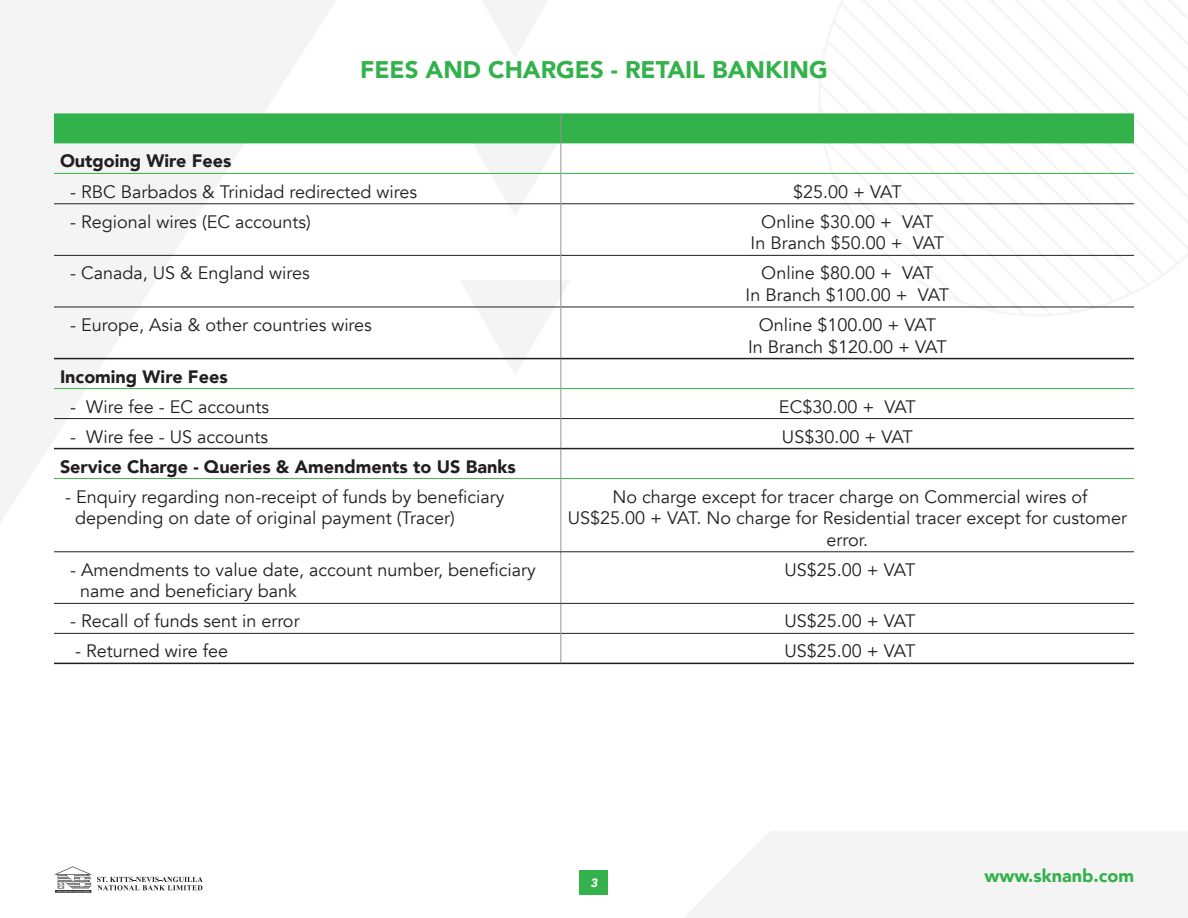
<style>
.page{position:relative;width:1188px;height:918px;background:#fff}
.page>*{position:absolute;margin:0;border:0;box-sizing:border-box;transform-origin:0 0}
.t1{font:900 24px "Avenir";color:#33b14a}
.t2{font:18px/21.6px "Avenir";color:#231f20;text-align:center}
.t3{font:900 18px "Avenir";color:#231f20}
.t4{font:900 18px "Avenir";color:#33b14a}
.t5{font:italic 900 12px "Avenir";color:#fff}
</style>
<div class="page">
<img style="left:0;top:0;width:1188px;height:918px">
<svg style="left:54px;top:866px;width:149px;height:27px"></svg>
<div style="left:580px;top:870px;width:28px;height:25px;background:#33b14a"></div>
<div style="left:54px;top:113px;width:1080px;height:30px;background:#33b14a"></div>
<hr style="left:54px;top:204px;width:507px;height:1px;background:#231f20">
<hr style="left:561px;top:204px;width:573px;height:1px;background:#231f20">
<hr style="left:54px;top:255px;width:507px;height:1px;background:#231f20">
<hr style="left:561px;top:255px;width:573px;height:1px;background:#231f20">
<hr style="left:54px;top:307px;width:507px;height:1px;background:#231f20">
<hr style="left:561px;top:307px;width:573px;height:1px;background:#231f20">
<hr style="left:54px;top:418px;width:507px;height:1px;background:#231f20">
<hr style="left:561px;top:418px;width:573px;height:1px;background:#231f20">
<hr style="left:54px;top:633px;width:507px;height:1px;background:#231f20">
<hr style="left:561px;top:633px;width:573px;height:1px;background:#231f20">
<hr style="left:54px;top:173px;width:507px;height:1px;background:#33b14a">
<hr style="left:561px;top:173px;width:573px;height:1px;background:#33b14a">
<hr style="left:561px;top:113px;width:1px;height:30px;background:#939598">
<hr style="left:561px;top:143px;width:1px;height:30px;background:#939598">
<hr style="left:561px;top:173px;width:1px;height:31px;background:#939598">
<hr style="left:561px;top:204px;width:1px;height:51px;background:#939598">
<hr style="left:561px;top:255px;width:1px;height:52px;background:#939598">
<hr style="left:561px;top:307px;width:1px;height:51px;background:#939598">
<svg style="left:561px;top:359px;width:1px;height:29px"></svg>
<hr style="left:561px;top:389px;width:1px;height:30px;background:#939598">
<svg style="left:561px;top:419px;width:1px;height:59px"></svg>
<hr style="left:561px;top:479px;width:1px;height:73px;background:#939598">
<hr style="left:561px;top:552px;width:1px;height:51px;background:#939598">
<svg style="left:561px;top:604px;width:1px;height:29px"></svg>
<hr style="left:561px;top:633px;width:1px;height:30px;background:#939598">
<hr style="left:54px;top:552px;width:507px;height:1px;background:#231f20">
<hr style="left:561px;top:552px;width:573px;height:1px;background:#231f20">
<hr style="left:54px;top:478px;width:507px;height:1px;background:#40ae49">
<hr style="left:561px;top:478px;width:573px;height:1px;background:#40ae49">
<hr style="left:54px;top:603px;width:507px;height:1px;background:#231f20">
<hr style="left:561px;top:603px;width:573px;height:1px;background:#231f20">
<hr style="left:54px;top:388px;width:507px;height:1px;background:#40ae49">
<hr style="left:561px;top:388px;width:573px;height:1px;background:#40ae49">
<hr style="left:54px;top:358px;width:507px;height:1px;background:#231f20">
<hr style="left:561px;top:358px;width:573px;height:1px;background:#231f20">
<hr style="left:54px;top:448px;width:507px;height:1px;background:#231f20">
<hr style="left:561px;top:448px;width:573px;height:1px;background:#231f20">
<hr style="left:54px;top:663px;width:507px;height:1px;background:#231f20">
<hr style="left:561px;top:663px;width:573px;height:1px;background:#231f20">
<p class="t1" style="left:360px;top:49px;width:469px">FEES AND CHARGES - RETAIL BANKING</p>
<p class="t3" style="left:60px;top:146px;width:173px">Outgoing Wire Fees</p>
<p class="t2" style="left:70px;top:181px;width:349px">- RBC Barbados &amp; Trinidad redirected wires</p>
<p class="t2" style="left:793px;top:181px;width:110px">$25.00 + VAT</p>
<p class="t2" style="left:70px;top:211px;width:242px">- Regional wires (EC accounts)</p>
<p class="t2" style="left:751px;top:211px;width:195px">Online $30.00 + VAT<br>In Branch $50.00 + VAT</p>
<p class="t2" style="left:70px;top:263px;width:241px">- Canada, US &amp; England wires</p>
<p class="t2" style="left:746px;top:263px;width:205px">Online $80.00 + VAT<br>In Branch $100.00 + VAT</p>
<p class="t2" style="left:70px;top:314px;width:303px">- Europe, Asia &amp; other countries wires</p>
<p class="t2" style="left:748px;top:314px;width:200px">Online $100.00 + VAT<br>In Branch $120.00 + VAT</p>
<p class="t3" style="left:60px;top:361px;width:169px">Incoming Wire Fees</p>
<p class="t2" style="left:70px;top:396px;width:201px">- Wire fee - EC accounts</p>
<p class="t2" style="left:779px;top:396px;width:138px">EC$30.00 + VAT</p>
<p class="t2" style="left:70px;top:426px;width:200px">- Wire fee - US accounts</p>
<p class="t2" style="left:782px;top:426px;width:132px">US$30.00 + VAT</p>
<p class="t3" style="left:60px;top:451px;width:457px">Service Charge - Queries &amp; Amendments to US Banks</p>
<p class="t2" style="left:75px;top:486px;width:431px;text-align:left;text-indent:-10px">- Enquiry regarding non-receipt of funds by beneficiary depending on date of original payment (Tracer)</p>
<p class="t2" style="left:568px;top:486px;width:561px">No charge except for tracer charge on Commercial wires of<br>US$25.00 + VAT. No charge for Residential tracer except for customer error.</p>
<p class="t2" style="left:80px;top:559px;width:457px;text-align:left;text-indent:-10px">- Amendments to value date, account number, beneficiary name and beneficiary bank</p>
<p class="t2" style="left:784px;top:559px;width:132px">US$25.00 + VAT</p>
<p class="t2" style="left:70px;top:611px;width:231px">- Recall of funds sent in error</p>
<p class="t2" style="left:784px;top:611px;width:132px">US$25.00 + VAT</p>
<p class="t2" style="left:75px;top:641px;width:155px">- Returned wire fee</p>
<p class="t2" style="left:784px;top:641px;width:132px">US$25.00 + VAT</p>
<p class="t5" style="left:590px;top:873px;width:9px">3</p>
<p class="t4" style="left:984px;top:860px;width:151px">www.sknanb.com</p>
</div>
